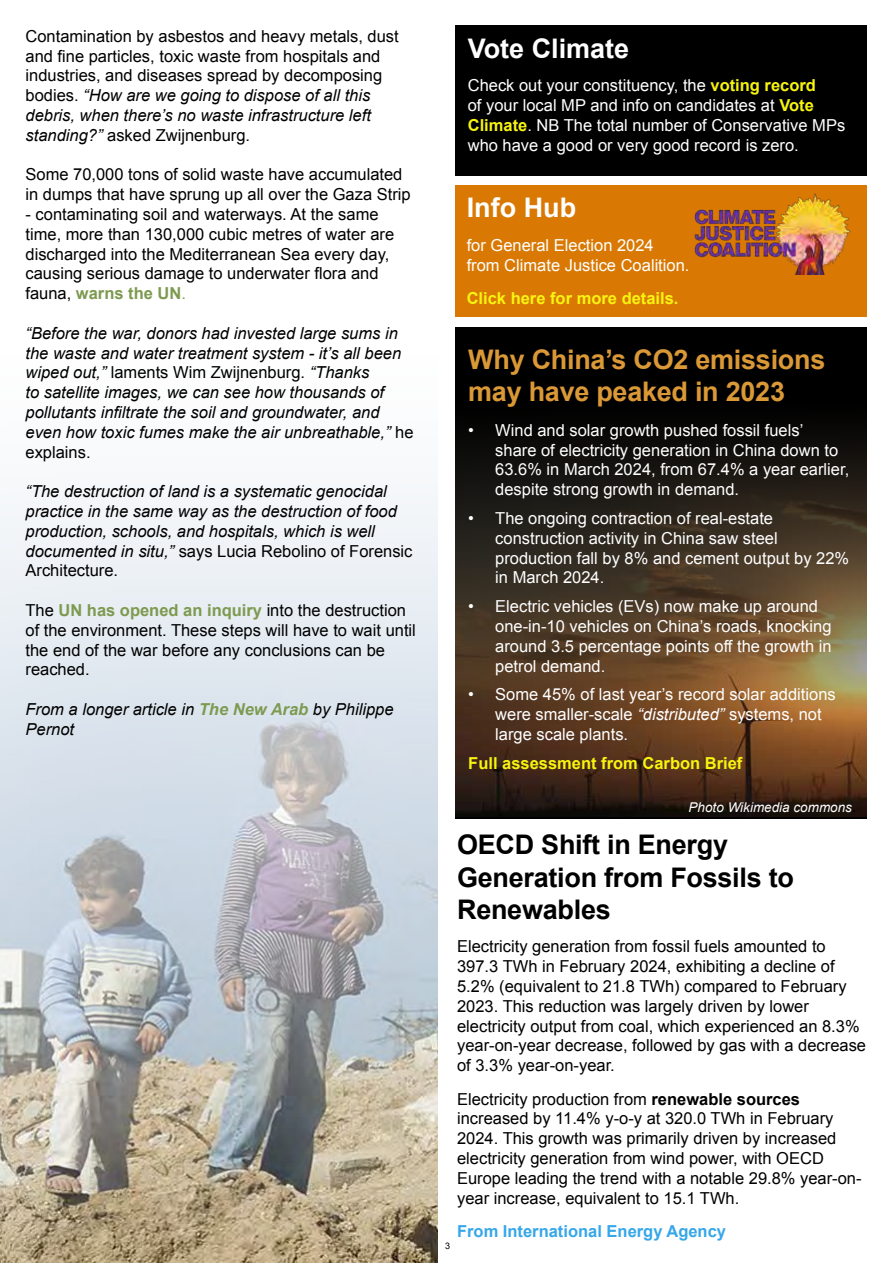
<style>
.page{position:relative;width:893px;height:1263px;background:#fff}
.page>*{position:absolute;margin:0;border:0;box-sizing:border-box;transform-origin:0 0}
.t1{font:700 27px/32.4px "Arial";letter-spacing:-.01em;color:#000}
.t2{font:700 27px/32.4px "Arial";letter-spacing:-.01em;color:#da9836}
.t3{font:700 27px "Arial";color:#fff}
.t4{font:16.5px/19.8px "Arial";color:#000}
.t5{font:16.5px/19.8px "Arial";color:#fff}
.t6{font:italic 16.5px/19.8px "Arial";color:#000}
.t7{font:700 16.5px "Arial";color:#f7f410}
.t8{font:700 16.5px "Arial";color:#36a7e9}
.t9{font:italic 13.5px "Arial";color:#fff}
.t10{font:9px "Arial";color:#000}
.s1{font-style:italic}
.s2{font-weight:700;color:#7d9a50}
.s3{color:#7d9a50}
.s4{font-style:normal}
.s5{font-weight:700;color:#f7f410}
.s6{font-size:16.5px;color:#000}
.s7{font-weight:700}
</style>
<div class="page">
<img style="left:0;top:494px;width:438px;height:769px">
<div style="left:455px;top:26px;width:412px;height:150px;background:#000"></div>
<div style="left:455px;top:327px;width:412px;height:492px;background:#000"></div>
<img style="left:455px;top:432px;width:412px;height:384px">
<div style="left:455px;top:185px;width:412px;height:132px;background:#d97904"></div>
<img style="left:694px;top:193px;width:157px;height:81px">
<p class="t4" style="left:26px;top:26px;width:375px">Contamination by asbestos and heavy metals, dust and fine particles, toxic waste from hospitals and industries, and diseases spread by decomposing bodies. <span class="s1">“How are we going to dispose of all this debris, when there’s no waste infrastructure left standing?”</span> asked Zwijnenburg.</p>
<p class="t4" style="left:26px;top:165px;width:387px">Some 70,000 tons of solid waste have accumulated in dumps that have sprung up all over the Gaza Strip</p>
<p class="t4" style="left:26px;top:204px;width:370px">- contaminating soil and waterways. At the same time, more than 130,000 cubic metres of water are discharged into the Mediterranean Sea every day, causing serious damage to underwater flora and fauna, <span class="s2">warns the UN</span><span class="s3">.</span></p>
<p class="t6" style="left:26px;top:323px;width:389px">“Before the war, donors had invested large sums in the waste and water treatment system - it’s all been wiped out,” <span class="s4">laments Wim Zwijnenburg.</span> “Thanks<br>to satellite images, we can see how thousands of pollutants infiltrate the soil and groundwater, and even how toxic fumes make the air unbreathable,” <span class="s4">he explains.</span></p>
<p class="t6" style="left:26px;top:482px;width:389px">“The destruction of land is a systematic genocidal practice in the same way as the destruction of food production, schools, and hospitals, which is well documented in situ,” <span class="s4">says Lucia Rebolino of Forensic Architecture.</span></p>
<p class="t4" style="left:26px;top:600px;width:392px">The <span class="s2">UN has opened an inquiry</span> into the destruction of the environment. These steps will have to wait until the end of the war before any conclusions can be reached.</p>
<p class="t6" style="left:26px;top:700px;width:370px">From a longer article in <span class="s2">The New Arab</span> by Philippe<br>Pernot</p>
<h1 class="t3" style="left:468px;top:31px;width:163px">Vote Climate</h1>
<p class="t5" style="left:468px;top:76px;width:379px">Check out your constituency, the <span class="s5">voting record<br></span>of your local MP and info on candidates at <span class="s5">Vote Climate</span>. NB The total number of Conservative MPs who have a good or very good record is zero.</p>
<h1 class="t3" style="left:467px;top:190px;width:111px">Info Hub</h1>
<p class="t5" style="left:467px;top:235px;width:224px">for General Election 2024 from Climate Justice Coalition.</p>
<p class="t7" style="left:467px;top:287px;width:213px">Click here for more details.</p>
<h1 class="t2" style="left:468px;top:344px;width:359px">Why China’s CO2 emissions may have peaked in 2023</h1>
<p class="t5" style="left:495px;top:420px;width:356px;text-indent:-27px">• Wind and solar growth pushed fossil fuels’<br>share of electricity generation in China down to 63.6% in March 2024, from 67.4% a year earlier, despite strong growth in demand.</p>
<p class="t5" style="left:495px;top:508px;width:356px;text-indent:-27px">• The ongoing contraction of real-estate construction activity in China saw steel production fall by 8% and cement output by 22% in March 2024.</p>
<p class="t5" style="left:495px;top:597px;width:338px;text-indent:-27px">• Electric vehicles (EVs) now make up around one-in-10 vehicles on China’s roads, knocking around 3.5 percentage points off the growth in petrol demand.</p>
<p class="t5" style="left:495px;top:685px;width:342px;text-indent:-27px">• Some 45% of last year’s record solar additions were smaller-scale <span class="s1">“distributed”</span> systems, not large scale plants.</p>
<p class="t7" style="left:468px;top:752px;width:276px">Full assessment from Carbon Brief</p>
<p class="t9" style="left:689px;top:799px;width:170px">Photo Wikimedia commons<span class="s6">.</span></p>
<h1 class="t1" style="left:457px;top:829px;width:338px">OECD Shift in Energy<br>Generation from Fossils to<br>Renewables</h1>
<p class="t4" style="left:457px;top:937px;width:411px">Electricity generation from fossil fuels amounted to 397.3 TWh in February 2024, exhibiting a decline of 5.2% (equivalent to 21.8 TWh) compared to February 2023. This reduction was largely driven by lower electricity output from coal, which experienced an 8.3% year-on-year decrease, followed by gas with a decrease of 3.3% year-on-year.</p>
<p class="t4" style="left:457px;top:1089px;width:406px">Electricity production from <span class="s7">renewable sources </span>increased by 11.4% y-o-y at 320.0 TWh in February 2024. This growth was primarily driven by increased electricity generation from wind power, with OECD Europe leading the trend with a notable 29.8% year-on&shy;year increase, equivalent to 15.1 TWh.</p>
<p class="t8" style="left:457px;top:1220px;width:270px">From International Energy Agency</p>
<p class="t10" style="left:445px;top:1239px;width:7px">3</p>
</div>
